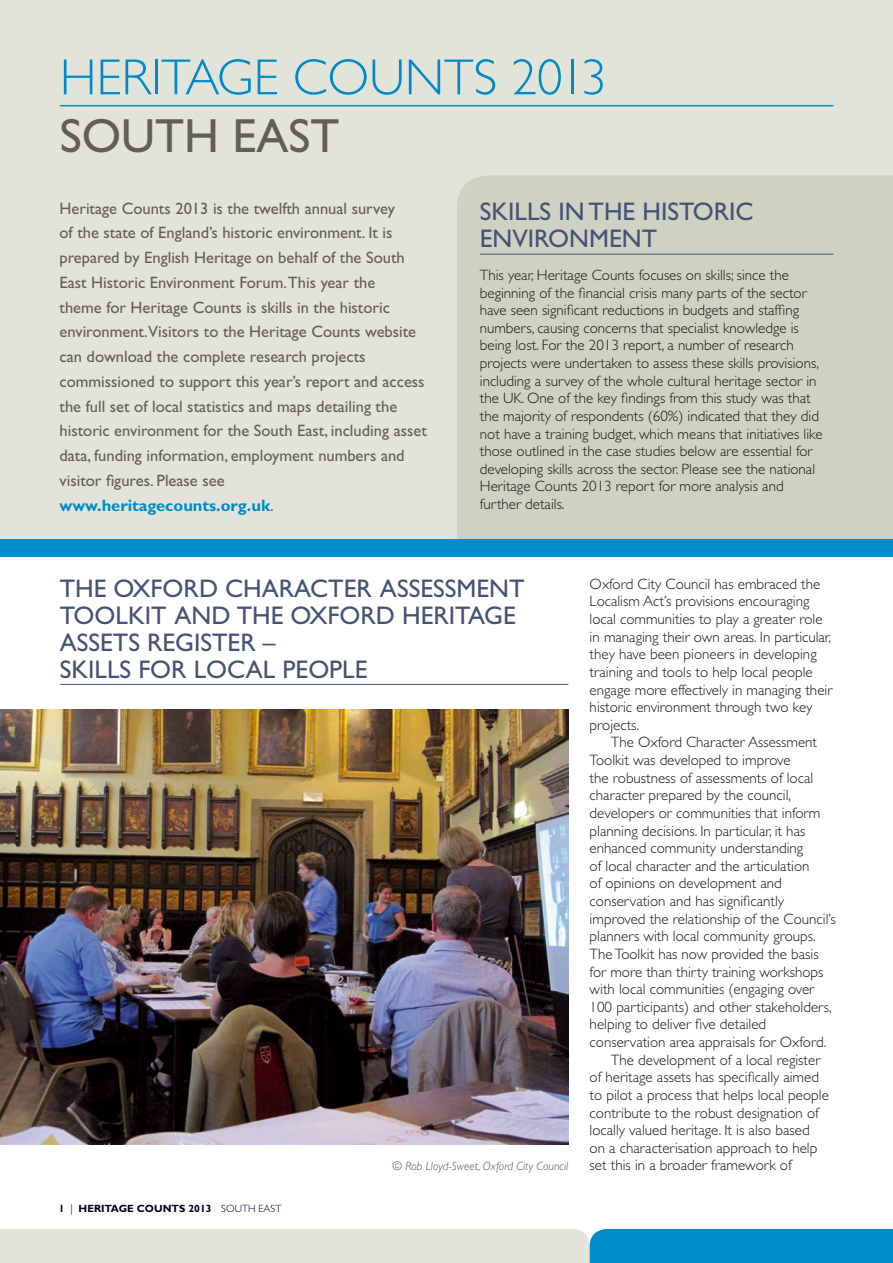
<style>
.page{position:relative;width:893px;height:1263px;background:#fff}
.page>*{position:absolute;margin:0;border:0;box-sizing:border-box;transform-origin:0 0}
.Heading__Heritage_Co{font:300 51px "Gill Sans";color:#008ac9}
.Heading__Location__2{font:48px "Gill Sans";color:#655d57}
.Heading1_Gill_Caps_3{font:25.5px/27px "Gill Sans";color:#445276}
.Introductory_text_Gi{font:16.5px/24.8px "Gill Sans";color:#655d57}
.Body_Gill_Light{font:300 15px/17.7px "Gill Sans";color:#171715}
.Body_Gill_Light_with{font:300 15px/17.5px "Gill Sans";color:#171715}
.t1{font:italic 300 12px "Gill Sans";color:#445276}
.t2{font:700 10.5px "Gill Sans";color:#000026}
.s1{font-weight:700;color:#008ac9}
.s2{font-weight:300}
</style>
<div class="page">
<svg style="left:0;top:1229px;width:893px;height:34px"></svg>
<hr style="left:60px;top:684px;width:508px;height:1px;background:#445276">
<div style="left:0;top:0;width:893px;height:539px;background:#e2e4da"></div>
<hr style="left:60px;top:105px;width:773px;height:1px;background:#008ac9">
<div style="left:457px;top:175px;width:436px;height:364px;background:#cfd2c2"></div>
<hr style="left:480px;top:254px;width:353px;height:1px;background:#445276">
<div style="left:0;top:539px;width:893px;height:17px;background:#008ac9"></div>
<img style="left:0;top:709px;width:568px;height:436px">
<p class="Heading__Heritage_Co" style="left:60px;top:49px;width:548px">H ERITAGE COU NTS 2013</p>
<p class="Heading__Location__2" style="left:60px;top:108px;width:281px">SOUTH EAST</p>
<p class="Introductory_text_Gi" style="left:60px;top:196px;width:369px">Heritage Counts 2013 is the twelfth annual survey<br>of the state of England’s historic environment. It is prepared by English Heritage on behalf of the South East Historic Environment Forum.This year the<br>theme for Heritage Counts is skills in the historic environment.Visitors to the Heritage Counts website can download the complete research projects commissioned to support this year’s report and access the full set of local statistics and maps detailing the historic environment for the South East, including asset data, funding information, employment numbers and visitor figures. Please see <span class="s1">www.heritagecounts.org.uk</span>.</p>
<p class="Heading1_Gill_Caps_3" style="left:480px;top:198px;width:275px">SKILLS IN THE HISTORIC<br>ENVIRONMENT</p>
<p class="Body_Gill_Light" style="left:480px;top:266px;width:344px">This year, H eritage Counts focuses on skills; since the beginning of the financial crisis many parts of the sector have seen significant reductions in budgets and staffing numbers, causing concerns that specialist knowledge is being lost. For the 2013 report, a number of research projects were undertaken to assess these skills provisions, including a survey of the whole cultural heritage sector in the UK. One of the key findings from this study was that the majority of respondents (60%) indicated that they did not have a training budget, which means that initiatives like those outlined in the case studies below are essential for developing skills across the sector. Please see the national H eritage Counts 2013 report for more analysis and further details.</p>
<p class="Heading1_Gill_Caps_3" style="left:60px;top:575px;width:466px">THE OXFORD CHARACTER ASSESSMENT<br>TOOLKIT AND THE OXFORD HERITAGE<br>ASSETS REGISTER –<br>SKILLS FOR LOCAL PEOPLE</p>
<p class="Body_Gill_Light" style="left:590px;top:575px;width:244px">Oxford City Council has embraced the Localism Act’s provisions encouraging local communities to play a greater role in managing their own areas. In particular, they have been pioneers in developing training and tools to help local people engage more effectively in managing their historic environment through two key projects.</p>
<p class="Body_Gill_Light_with" style="left:590px;top:734px;width:248px;text-indent:21px">The Oxford Character Assessment Toolkit was developed to improve<br>the robustness of assessments of local character prepared by the council, developers or communities that inform planning decisions. In particular, it has enhanced community understanding<br>of local character and the articulation<br>of opinions on development and conservation and has significantly improved the relationship of the Council’s planners with local community groups.<br>The Toolkit has now provided the basis for more than thirty training workshops with local communities (engaging over 100 participants) and other stakeholders, helping to deliver five detailed conservation area appraisals for Oxford.</p>
<p class="Body_Gill_Light_with" style="left:590px;top:1051px;width:241px;text-indent:21px">The development of a local register of heritage assets has specifically aimed to pilot a process that helps local people contribute to the robust designation of locally valued heritage. It is also based<br>on a characterisation approach to help</p>
<p class="t1" style="left:392px;top:1159px;width:177px">© Rob Lloyd-Sweet, Oxford City Council</p>
<p class="Body_Gill_Light_with" style="left:590px;top:1157px;width:204px">set this in a broader framework of</p>
<p class="t2" style="left:59px;top:1202px;width:224px">1 <span class="s2">|</span> HERITAGE COUNTS 2013 <span class="s2">South East</span></p>
</div>
